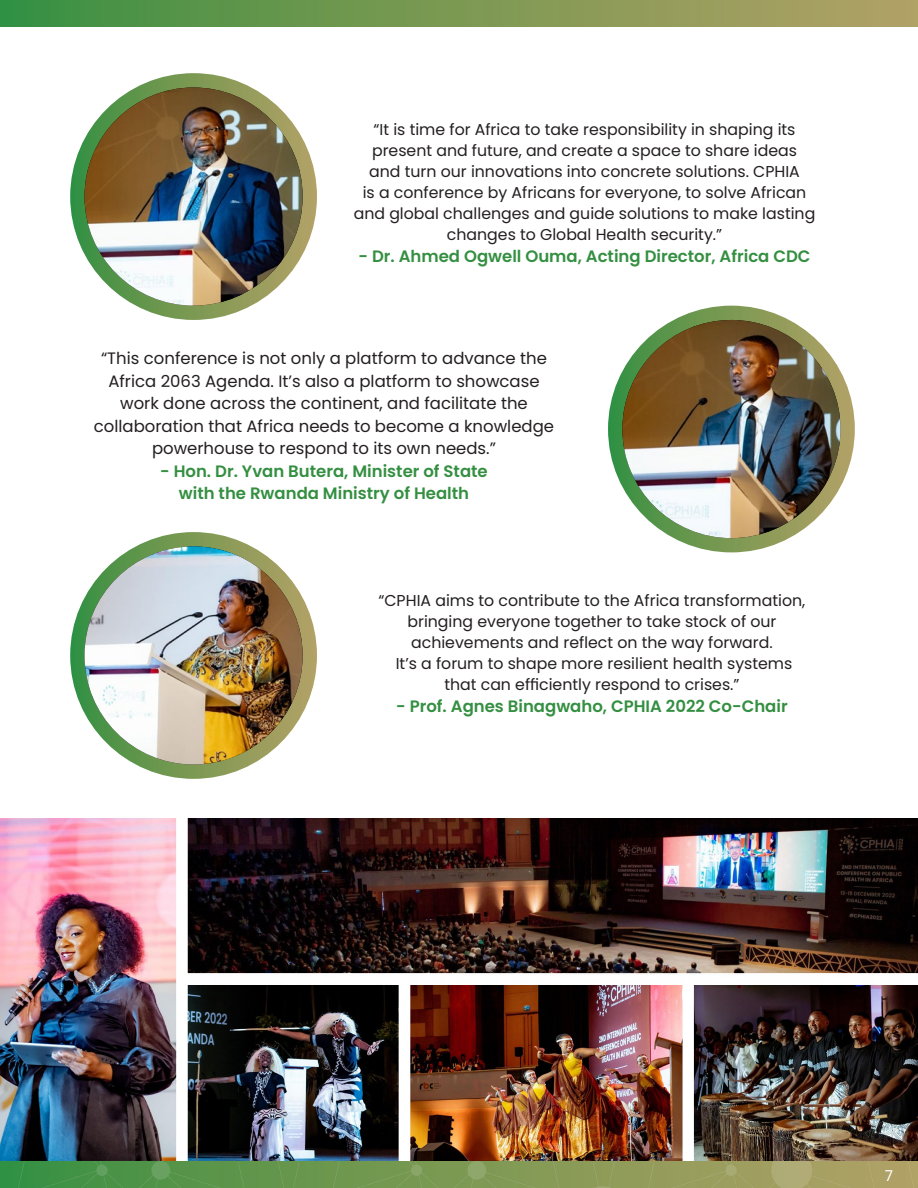
<style>
.page{position:relative;width:918px;height:1188px;background:#fff}
.page>*{position:absolute;margin:0;border:0;box-sizing:border-box;transform-origin:0 0}
.t1{font:16.5px/22.5px "Poppins";color:#231f20;text-align:center}
.t2{font:600 16.5px "Poppins";color:#348f41}
.t3{font:15.75px/21px "Poppins";color:#231f20;text-align:center}
.t4{font:15px "Poppins";color:#fff}
</style>
<div class="page">
<img style="left:0;top:819px;width:918px;height:369px">
<div style="left:0;top:0;width:918px;height:27px;background:linear-gradient(to right,#3c9142,#b6a165)"></div>
<svg style="left:70px;top:73px;width:247px;height:247px;background:#789a56"></svg>
<svg style="left:70px;top:532px;width:247px;height:247px;background:#799a57"></svg>
<img style="left:85px;top:87px;width:218px;height:219px;border-radius:109px">
<img style="left:85px;top:546px;width:218px;height:219px;border-radius:109px">
<svg style="left:608px;top:306px;width:247px;height:246px;background:#769954"></svg>
<img style="left:622px;top:320px;width:219px;height:218px;border-radius:109px">
<p class="t3" style="left:354px;top:119px;width:463px">“It is time for Africa to take responsibility in shaping its present and future, and create a space to share ideas<br>and turn our innovations into concrete solutions. CPHIA<br>is a conference by Africans for everyone, to solve African and global challenges and guide solutions to make lasting changes to Global Health security.”</p>
<p class="t2" style="left:359px;top:247px;width:454px">- Dr. Ahmed Ogwell Ouma, Acting Director, Africa CDC</p>
<p class="t1" style="left:94px;top:347px;width:462px">“This conference is not only a platform to advance the Africa 2063 Agenda. It’s also a platform to showcase work done across the continent, and facilitate the collaboration that Africa needs to become a knowledge powerhouse to respond to its own needs.”</p>
<p class="t2" style="left:160px;top:461px;width:329px">- Hon. Dr. Yvan Butera, Minister of State</p>
<p class="t2" style="left:179px;top:484px;width:292px">with the Rwanda Ministry of Health</p>
<p class="t3" style="left:379px;top:590px;width:428px">“CPHIA aims to contribute to the Africa transformation, bringing everyone together to take stock of our achievements and reflect on the way forward.</p>
<p class="t3" style="left:396px;top:653px;width:398px">It’s a forum to shape more resilient health systems</p>
<p class="t3" style="left:444px;top:674px;width:297px">that can efficiently respond to crises.”</p>
<p class="t2" style="left:396px;top:697px;width:393px">- Prof. Agnes Binagwaho, CPHIA 2022 Co-Chair</p>
<p class="t4" style="left:885px;top:1167px;width:10px">7</p>
</div>
